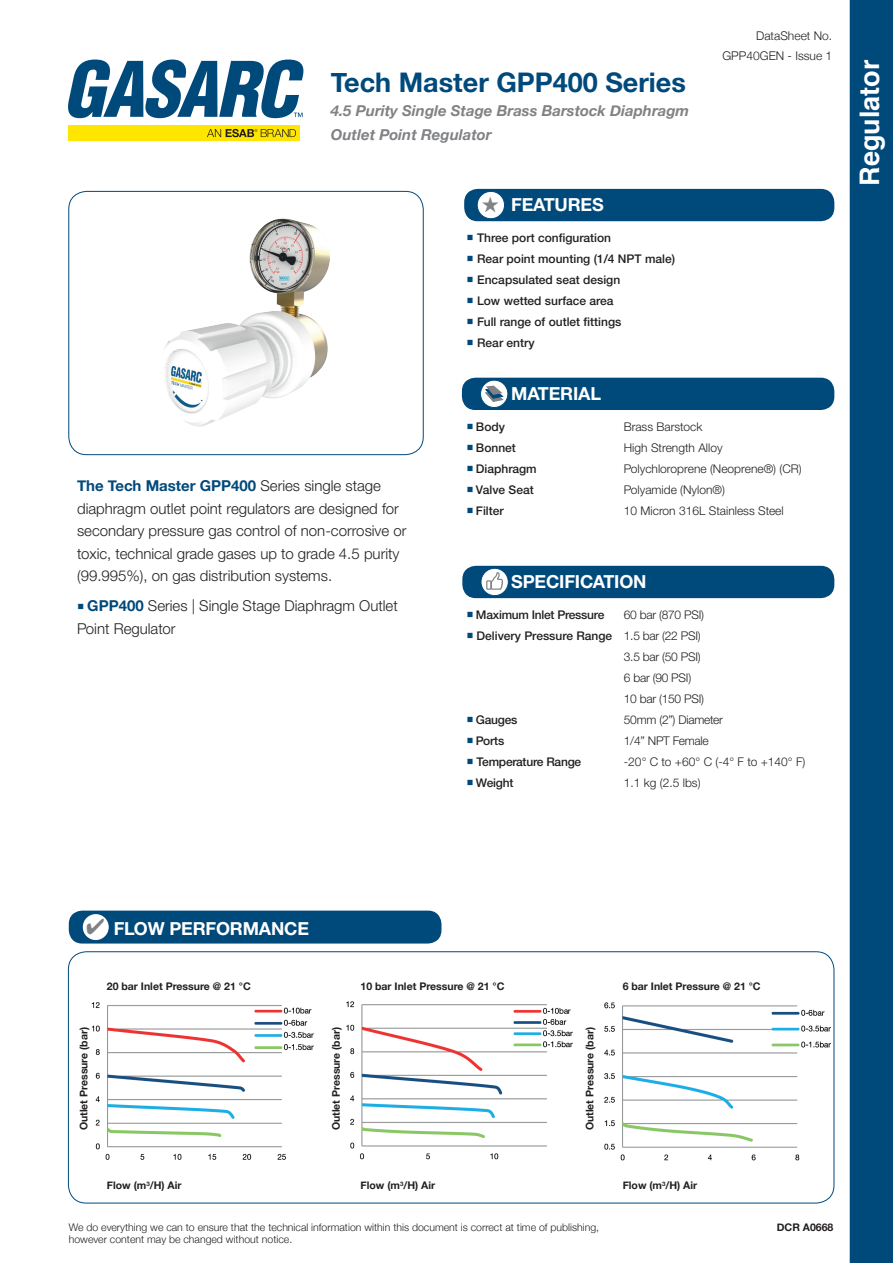
<style>
.page{position:relative;width:893px;height:1263px;background:#fff}
.page>*{position:absolute;margin:0;border:0;box-sizing:border-box;transform-origin:0 0}
.t1{font:700 27px "Helvetica Neue";color:#00497b}
.t2{font:700 27px "Helvetica";color:#fff}
.t3{font:700 18px "Helvetica Neue LTW1 G";letter-spacing:-.01em;color:#fff}
.t4{font:300 15px/22.5px "Helvetica Neue LTW1 G";color:#231f20}
.t5{font:italic 700 15px/24px "Helvetica Neue";color:#808285}
.t6{font:700 15px "Helvetica Neue";color:#00497b}
.t7{font:500 12px "Helvetica Neue LTW1 G";color:#231f20}
.t8{font:300 12px "Helvetica Neue LTW1 G";color:#231f20}
.t9{font:300 12px/21px "Helvetica Neue LTW1 G";letter-spacing:-.02em;color:#231f20}
.t10{font:500 12px "Helvetica Neue LTW1 G";letter-spacing:-.02em;color:#231f20}
.t11{font:300 12px/19.5px "Helvetica Neue";color:#231f20;text-align:right}
.t12{font:700 10.5px "Helvetica Neue";color:#231f20}
.t13{font:300 10.5px/12.6px "Helvetica Neue";color:#231f20}
.s1{font-family:"Minion Pro";font-weight:400;font-size:18px;color:#00497b}
.s2{font-family:"Helvetica Neue LTW1 G";font-weight:300;color:#231f20}
.s3{font-family:"Helvetica Neue";font-weight:700;color:#00497b}
.s4{font-weight:500}
</style>
<div class="page">
<img style="left:164px;top:218px;width:166px;height:209px">
<div style="left:68px;top:191px;width:356px;height:264px;border:1px solid #00497b;border-radius:18px"></div>
<div style="left:462px;top:566px;width:372px;height:32px;background:#00497b;border-radius:14px"></div>
<svg style="left:481px;top:568px;width:27px;height:28px"></svg>
<svg style="left:487px;top:572px;width:17px;height:18px"></svg>
<div style="left:486px;top:580px;width:5px;height:10px;border:1px solid #808285"></div>
<div style="left:481px;top:568px;width:28px;height:28px;border:1px solid #00497b;border-radius:50%"></div>
<div style="left:462px;top:378px;width:372px;height:32px;background:#00497b;border-radius:14px"></div>
<svg style="left:481px;top:380px;width:27px;height:27px"></svg>
<svg style="left:484px;top:386px;width:21px;height:17px"></svg>
<div style="left:480px;top:380px;width:28px;height:28px;border:1px solid #00497b;border-radius:50%"></div>
<div style="left:464px;top:189px;width:370px;height:32px;background:#00497b;border-radius:14px"></div>
<div style="left:477px;top:191px;width:27px;height:28px;background:#fff;border-radius:50%"></div>
<div style="left:477px;top:191px;width:28px;height:28px;border:1px solid #00497b;border-radius:50%"></div>
<div style="left:69px;top:910px;width:372px;height:33px;background:#00497b;border-radius:14px"></div>
<svg style="left:82px;top:913px;width:27px;height:28px"></svg>
<div style="left:81px;top:913px;width:29px;height:28px;border:1px solid #00497b;border-radius:50%"></div>
<img style="left:91px;top:1001px;width:740px;height:160px">
<div style="left:68px;top:951px;width:766px;height:252px;border:1px solid #00497b;border-radius:18px"></div>
<div style="left:68px;top:125px;width:231px;height:15px;background:#ffe601"></div>
<svg style="left:207px;top:129px;width:89px;height:8px"></svg>
<svg style="left:68px;top:60px;width:235px;height:58px"></svg>
<div style="left:850px;top:0;width:43px;height:1263px;background:#00497b"></div>
<svg style="left:87px;top:919px;width:17px;height:15px"></svg>
<h1 class="t1" style="left:331px;top:61px;width:357px">Tech Master GPP400 Series</h1>
<p class="t5" style="left:331px;top:99px;width:360px">4.5 Purity Single Stage Brass Barstock Diaphragm<br>Outlet Point Regulator</p>
<p class="t3" style="left:511px;top:193px;width:94px">FEATURES</p>
<p class="t7" style="left:466px;top:230px;width:146px"><span class="s1">■</span> Three port configuration</p>
<p class="t7" style="left:466px;top:251px;width:210px"><span class="s1">■</span> Rear point mounting (1/4 NPT male)</p>
<p class="t7" style="left:466px;top:272px;width:155px"><span class="s1">■</span> Encapsulated seat design</p>
<p class="t7" style="left:466px;top:293px;width:149px"><span class="s1">■</span> Low wetted surface area</p>
<p class="t7" style="left:466px;top:314px;width:156px"><span class="s1">■</span> Full range of outlet fittings</p>
<p class="t7" style="left:466px;top:335px;width:70px"><span class="s1">■</span> Rear entry</p>
<p class="t3" style="left:511px;top:382px;width:91px">MATERIAL</p>
<p class="t11" style="left:722px;top:25px;width:111px">DataSheet No.<br>GPP40GEN - Issue 1</p>
<p class="t7" style="left:466px;top:420px;width:40px"><span class="s1">■</span> Body</p>
<p class="t8" style="left:624px;top:420px;width:80px">Brass Barstock</p>
<p class="t7" style="left:466px;top:441px;width:51px"><span class="s1">■</span> Bonnet</p>
<p class="t8" style="left:624px;top:441px;width:100px">High Strength Alloy</p>
<p class="t7" style="left:466px;top:462px;width:72px"><span class="s1">■</span> Diaphragm</p>
<p class="t8" style="left:624px;top:462px;width:179px">Polychloroprene (Neoprene®) (CR)</p>
<p class="t7" style="left:466px;top:483px;width:69px"><span class="s1">■</span> Valve Seat</p>
<p class="t8" style="left:624px;top:483px;width:103px">Polyamide (Nylon®)</p>
<p class="t7" style="left:466px;top:504px;width:39px"><span class="s1">■</span> Filter</p>
<p class="t8" style="left:624px;top:504px;width:161px">10 Micron 316L Stainless Steel</p>
<p class="t6" style="left:77px;top:474px;width:305px">The Tech Master GPP400 <span class="s2">Series single stage</span></p>
<p class="t4" style="left:77px;top:497px;width:331px">diaphragm outlet point regulators are designed for secondary pressure gas control of non-corrosive or toxic, technical grade gases up to grade 4.5 purity (99.995%), on gas distribution systems.</p>
<p class="t4" style="left:77px;top:595px;width:322px"><span class="s1">■</span> <span class="s3">GPP400</span> Series | Single Stage Diaphragm Outlet<br>Point Regulator</p>
<p class="t10" style="left:466px;top:608px;width:139px"><span class="s1">■</span> Maximum Inlet Pressure</p>
<p class="t9" style="left:624px;top:604px;width:82px">60 bar (870 PSI)</p>
<p class="t3" style="left:511px;top:570px;width:137px">SPECIFICATION</p>
<p class="t9" style="left:624px;top:625px;width:82px;text-indent:-157px"><span class="s1">■</span> <span class="s4">Delivery Pressure Range</span> 1.5 bar (22 PSI)<br>3.5 bar (50 PSI)<br>6 bar (90 PSI)<br>10 bar (150 PSI)</p>
<p class="t7" style="left:466px;top:713px;width:52px"><span class="s1">■</span> Gauges</p>
<p class="t9" style="left:624px;top:709px;width:101px">50mm (2”) Diameter</p>
<p class="t7" style="left:466px;top:734px;width:39px"><span class="s1">■</span> Ports</p>
<p class="t9" style="left:624px;top:730px;width:86px">1/4” NPT Female</p>
<p class="t10" style="left:466px;top:755px;width:116px"><span class="s1">■</span> Temperature Range</p>
<p class="t8" style="left:624px;top:754px;width:183px">-20° C to +60° C (-4° F to +140° F)</p>
<p class="t7" style="left:466px;top:776px;width:48px"><span class="s1">■</span> Weight</p>
<p class="t8" style="left:624px;top:775px;width:78px">1.1 kg (2.5 lbs)</p>
<h1 class="t2" style="left:848px;top:186px;width:128px;rotate:-90deg">Regulator</h1>
<p class="t3" style="left:114px;top:918px;width:197px">FLOW PERFORMANCE</p>
<p class="t12" style="left:107px;top:978px;width:145px">20 bar Inlet Pressure @ 21 °C</p>
<p class="t12" style="left:361px;top:978px;width:145px">10 bar Inlet Pressure @ 21 °C</p>
<p class="t12" style="left:623px;top:978px;width:140px">6 bar Inlet Pressure @ 21 °C</p>
<p class="t12" style="left:76px;top:1130px;width:105px;rotate:-90deg">Outlet Pressure (bar)</p>
<p class="t12" style="left:328px;top:1130px;width:105px;rotate:-90deg">Outlet Pressure (bar)</p>
<p class="t12" style="left:582px;top:1130px;width:105px;rotate:-90deg">Outlet Pressure (bar)</p>
<p class="t12" style="left:107px;top:1177px;width:76px">Flow (m<sup>3</sup>/H) Air</p>
<p class="t12" style="left:361px;top:1177px;width:76px">Flow (m<sup>3</sup>/H) Air</p>
<p class="t12" style="left:623px;top:1177px;width:76px">Flow (m<sup>3</sup>/H) Air</p>
<p class="t13" style="left:69px;top:1220px;width:532px">We do everything we can to ensure that the technical information within this document is correct at time of publishing, however content may be changed without notice.</p>
<p class="t12" style="left:777px;top:1219px;width:58px">DCR A0668</p>
</div>
